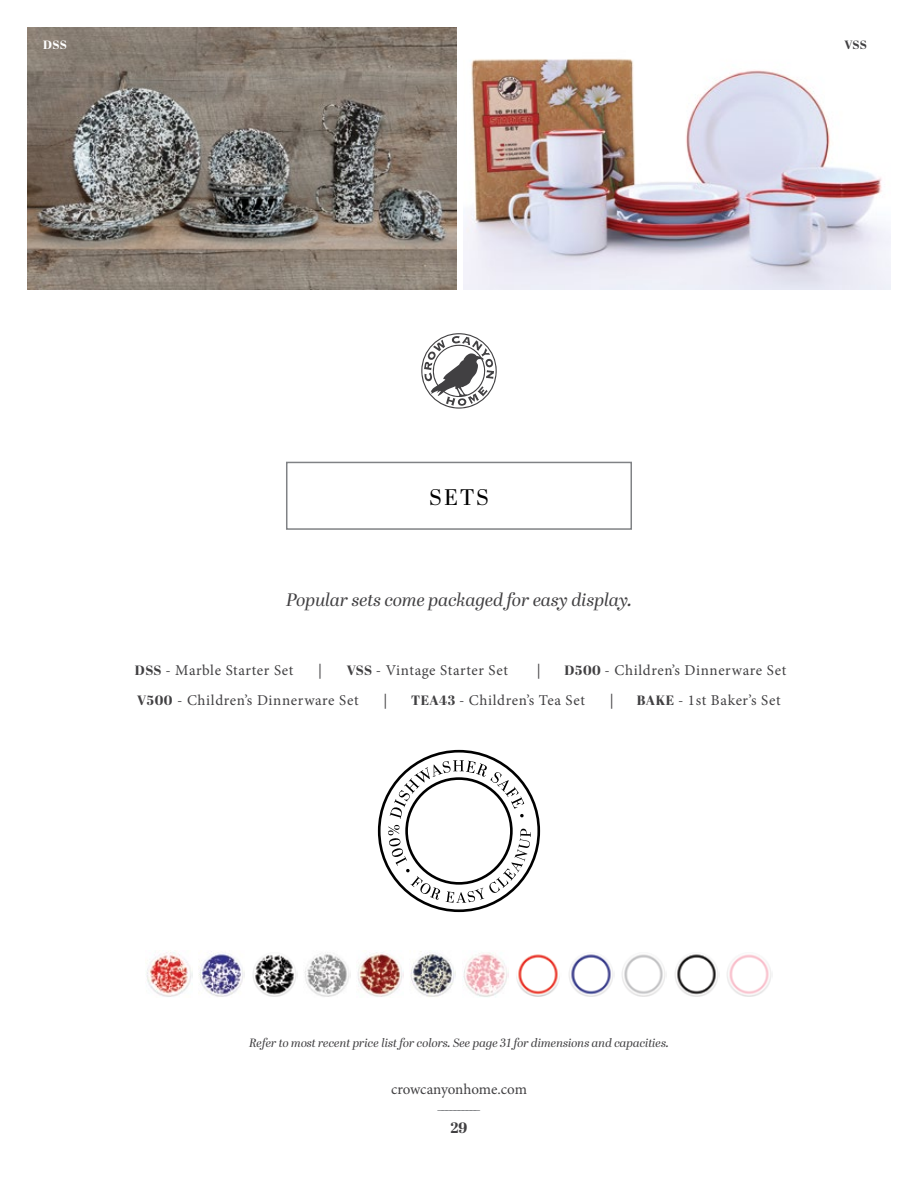
<style>
.page{position:relative;width:918px;height:1188px;background:#fff}
.page>*{position:absolute;margin:0;border:0;box-sizing:border-box;transform-origin:0 0}
.t1{font:22.5px "Abril Display";color:#000}
.t2{font:italic 18px "Abril Display";color:#414042}
.t3{font:15px "Minion Pro";letter-spacing:.04em;color:#414042}
.t4{font:15px "Minion Pro";letter-spacing:-.01em;color:#414042}
.t5{font:15px "Minion Pro";color:#808285}
.t6{font:800 15px "Abril Display";color:#414042}
.t7{font:italic 12px "Abril Display";color:#414042}
.t8{font:800 12px "Abril Display";color:#414042}
.t9{font:800 12px "Abril Display";color:#fff}
.s1{font-family:"Abril Display";font-weight:800;font-size:13.5px}
</style>
<div class="page">
<svg style="left:421px;top:333px;width:76px;height:76px"></svg>
<div style="left:286px;top:462px;width:346px;height:68px;border:2px solid #808285"></div>
<img style="left:675px;top:954px;width:43px;height:43px">
<img style="left:253px;top:955px;width:43px;height:42px">
<img style="left:569px;top:954px;width:44px;height:43px">
<img style="left:198px;top:951px;width:47px;height:46px">
<img style="left:358px;top:952px;width:45px;height:45px">
<img style="left:622px;top:954px;width:43px;height:43px">
<img style="left:304px;top:952px;width:46px;height:45px">
<img style="left:410px;top:951px;width:46px;height:46px">
<img style="left:727px;top:954px;width:44px;height:43px">
<img style="left:463px;top:953px;width:46px;height:44px">
<img style="left:516px;top:954px;width:44px;height:43px">
<img style="left:146px;top:950px;width:46px;height:47px">
<img style="left:463px;top:58px;width:428px;height:231px">
<img style="left:27px;top:27px;width:429px;height:262px">
<svg style="left:378px;top:750px;width:162px;height:162px"></svg>
<p class="t9" style="left:43px;top:36px;width:25px">DSS</p>
<p class="t8" style="left:844px;top:36px;width:24px">VSS</p>
<h1 class="t1" style="left:429px;top:482px;width:61px">SETS</h1>
<p class="t2" style="left:286px;top:587px;width:347px">Popular sets come packaged for easy display.</p>
<p class="t3" style="left:135px;top:660px;width:160px"><span class="s1">DSS</span> - Marble Starter Set</p>
<p class="t3" style="left:318px;top:660px;width:5px">|</p>
<p class="t3" style="left:347px;top:660px;width:163px"><span class="s1">VSS</span> - Vintage Starter Set</p>
<p class="t3" style="left:537px;top:660px;width:5px">|</p>
<p class="t3" style="left:565px;top:660px;width:223px"><span class="s1">D500</span> - Children’s Dinnerware Set</p>
<p class="t3" style="left:137px;top:690px;width:223px"><span class="s1">V500</span> - Children’s Dinnerware Set</p>
<p class="t3" style="left:383px;top:690px;width:5px">|</p>
<p class="t3" style="left:411px;top:690px;width:175px"><span class="s1">TEA43</span> - Children’s Tea Set</p>
<p class="t3" style="left:610px;top:690px;width:5px">|</p>
<p class="t3" style="left:637px;top:690px;width:145px"><span class="s1">BAKE</span> - 1st Baker’s Set</p>
<p class="t7" style="left:249px;top:1034px;width:421px">Refer to most recent price list for colors. See page 31 for dimensions and capacities.</p>
<p class="t4" style="left:391px;top:1079px;width:137px">crowcanyonhome.com</p>
<p class="t5" style="left:437px;top:1099px;width:46px">––––––––––</p>
<p class="t6" style="left:451px;top:1117px;width:18px">29</p>
</div>
